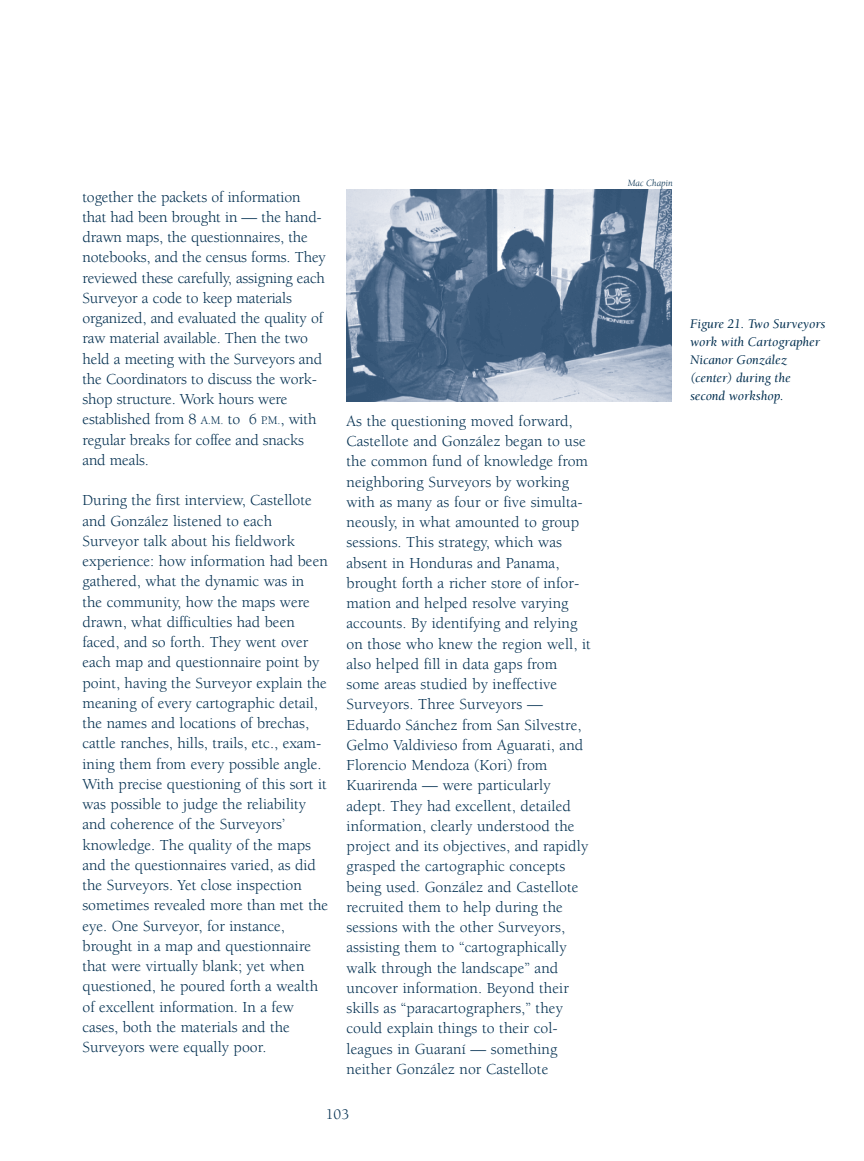
<style>
.page{position:relative;width:864px;height:1161px;background:#fff}
.page>*{position:absolute;margin:0;border:0;box-sizing:border-box;transform-origin:0 0}
.t1{font:15.75px/20.2px "Berkeley";color:#002e4f}
.t2{font:15px "Berkeley";color:#002e4f}
.t3{font:italic 13.5px/18px "Berkeley";letter-spacing:-.005em;color:#002e4f}
.t4{font:italic 9.75px "Berkeley";color:#002e4f}
.s1{font-size:12px}
</style>
<div class="page">
<img style="left:346px;top:190px;width:326px;height:211px">
<p class="t1" style="left:82px;top:188px;width:245px">together the packets of information that had been brought in — the hand&shy;drawn maps, the questionnaires, the notebooks, and the census forms. They reviewed these carefully, assigning each Surveyor a code to keep materials organized, and evaluated the quality of raw material available. Then the two held a meeting with the Surveyors and the Coordinators to discuss the work&shy;shop structure. Work hours were established from 8 <span class="s1">A.M.</span> to 6 <span class="s1">P.M.</span>, with regular breaks for coffee and snacks and meals.</p>
<p class="t1" style="left:82px;top:492px;width:247px">During the first interview, Castellote and González listened to each Surveyor talk about his fieldwork experience: how information had been gathered, what the dynamic was in the community, how the maps were drawn, what difficulties had been faced, and so forth. They went over each map and questionnaire point by point, having the Surveyor explain the meaning of every cartographic detail, the names and locations of brechas, cattle ranches, hills, trails, etc., exam&shy;ining them from every possible angle.<br>With precise questioning of this sort it was possible to judge the reliability and coherence of the Surveyors’ knowledge. The quality of the maps and the questionnaires varied, as did the Surveyors. Yet close inspection sometimes revealed more than met the eye. One Surveyor, for instance, brought in a map and questionnaire that were virtually blank; yet when questioned, he poured forth a wealth of excellent information. In a few cases, both the materials and the Surveyors were equally poor.</p>
<p class="t1" style="left:347px;top:412px;width:246px">As the questioning moved forward, Castellote and González began to use the common fund of knowledge from neighboring Surveyors by working with as many as four or five simulta&shy;neously, in what amounted to group sessions. This strategy, which was absent in Honduras and Panama, brought forth a richer store of infor&shy;mation and helped resolve varying accounts. By identifying and relying on those who knew the region well, it also helped fill in data gaps from some areas studied by ineffective Surveyors. Three Surveyors — Eduardo Sánchez from San Silvestre, Gelmo Valdivieso from Aguarati, and Florencio Mendoza (Kori) from Kuarirenda — were particularly adept. They had excellent, detailed information, clearly understood the project and its objectives, and rapidly grasped the cartographic concepts being used. González and Castellote recruited them to help during the sessions with the other Surveyors, assisting them to “cartographically walk through the landscape” and uncover information. Beyond their skills as “paracartographers,” they could explain things to their col&shy;leagues in Guaraní — something neither González nor Castellote</p>
<p class="t2" style="left:326px;top:1108px;width:25px">103</p>
<p class="t4" style="left:628px;top:179px;width:46px">Mac Chapin</p>
<p class="t3" style="left:690px;top:316px;width:137px">Figure 21. Two Surveyors work with Cartographer<br>Nicanor González (center) during the second workshop.</p>
</div>
